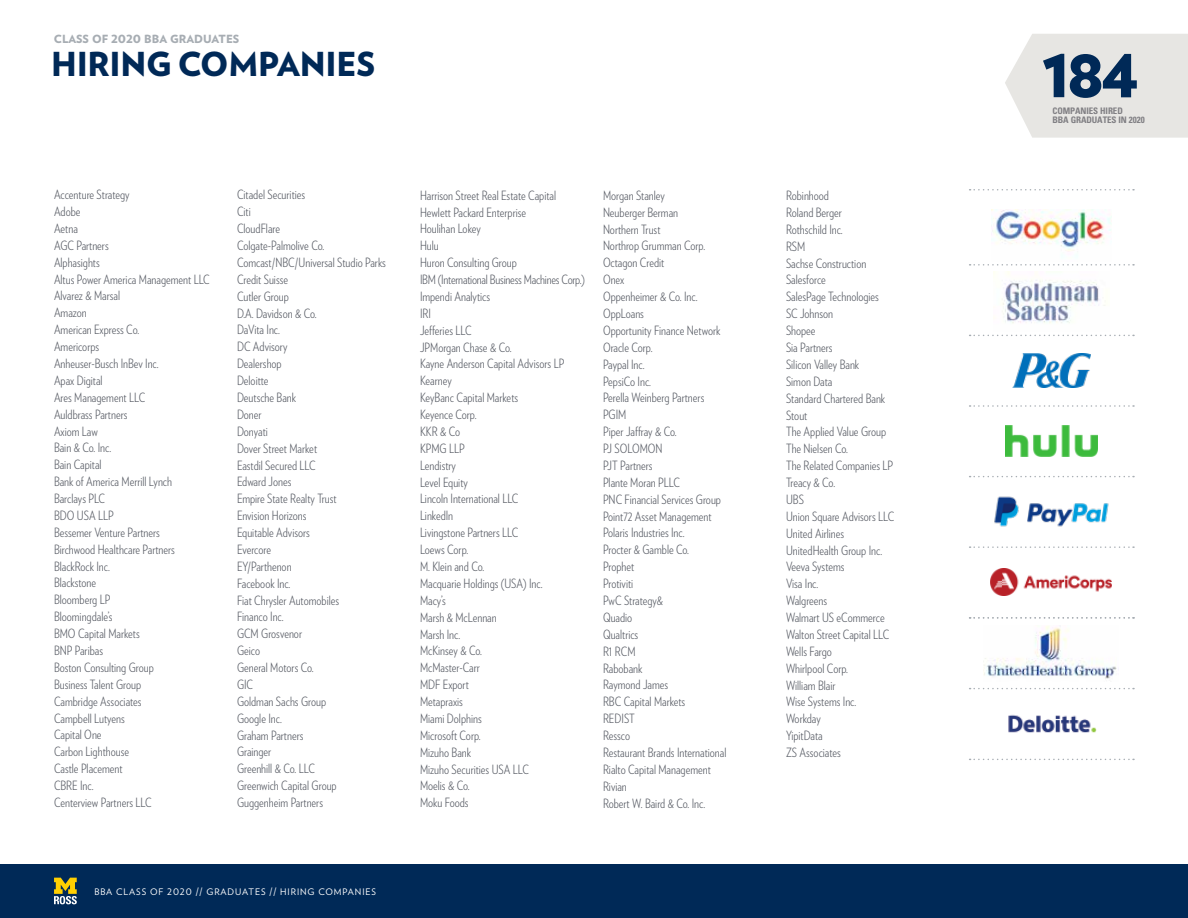
<style>
.page{position:relative;width:1188px;height:918px;background:#fff}
.page>*{position:absolute;margin:0;border:0;box-sizing:border-box;transform-origin:0 0}
.t1{font:900 72px "Verlag";color:#002957}
.t2{font:900 33px "Verlag";letter-spacing:-.01em;color:#002957}
.t3{font:300 12.75px/17px "Verlag Condensed";color:#545861}
.t4{font:900 11.25px "Verlag";color:#a7adb3}
.t5{font:9px "Verlag";letter-spacing:.1em;color:#fff}
.t6{font:700 condensed 9px/9.8px "Univers";letter-spacing:-.01em;color:#807f83}
</style>
<div class="page">
<img style="left:991px;top:568px;width:121px;height:28px">
<img style="left:1008px;top:714px;width:89px;height:19px">
<img style="left:994px;top:496px;width:115px;height:31px">
<img style="left:1013px;top:354px;width:77px;height:33px">
<img style="left:1005px;top:426px;width:92px;height:31px">
<img style="left:984px;top:626px;width:133px;height:53px">
<img style="left:991px;top:210px;width:120px;height:46px">
<img style="left:993px;top:271px;width:113px;height:52px">
<svg style="left:970px;top:264px;width:164px;height:2px"></svg>
<svg style="left:970px;top:189px;width:164px;height:1px"></svg>
<svg style="left:970px;top:335px;width:164px;height:1px"></svg>
<svg style="left:970px;top:405px;width:164px;height:2px"></svg>
<svg style="left:970px;top:476px;width:164px;height:1px"></svg>
<svg style="left:970px;top:546px;width:164px;height:2px"></svg>
<svg style="left:970px;top:617px;width:164px;height:2px"></svg>
<svg style="left:970px;top:688px;width:164px;height:1px"></svg>
<svg style="left:970px;top:759px;width:164px;height:1px"></svg>
<div style="left:0;top:864px;width:1188px;height:54px;background:#002957"></div>
<svg style="left:54px;top:878px;width:23px;height:26px"></svg>
<svg style="left:1005px;top:34px;width:183px;height:104px;background:#e8e7e5"></svg>
<p class="t4" style="left:54px;top:29px;width:187px">CLASS OF 2020 BBA GRADUATES</p>
<h2 class="t2" style="left:51px;top:37px;width:325px">HIRING COMPANIES</h2>
<p class="t3" style="left:54px;top:186px;width:157px">Accenture Strategy<br>Adobe<br>Aetna<br>AGC Partners<br>Alphasights<br>Altus Power America Management LLC<br>Alvarez &amp; Marsal<br>Amazon<br>American Express Co.<br>Americorps<br>Anheuser-Busch InBev Inc.<br>Apax Digital<br>Ares Management LLC<br>Auldbrass Partners<br>Axiom Law<br>Bain &amp; Co. Inc.<br>Bain Capital<br>Bank of America Merrill Lynch<br>Barclays PLC<br>BDO USA LLP<br>Bessemer Venture Partners<br>Birchwood Healthcare Partners<br>BlackRock Inc.<br>Blackstone<br>Bloomberg LP<br>Bloomingdale’s<br>BMO Capital Markets<br>BNP Paribas<br>Boston Consulting Group<br>Business Talent Group<br>Cambridge Associates<br>Campbell Lutyens<br>Capital One<br>Carbon Lighthouse<br>Castle Placement<br>CBRE Inc.<br>Centerview Partners LLC</p>
<p class="t3" style="left:237px;top:186px;width:150px">Citadel Securities<br>Citi<br>CloudFlare<br>Colgate-Palmolive Co.<br>Comcast/NBC/Universal Studio Parks<br>Credit Suisse<br>Cutler Group<br>D.A. Davidson &amp; Co.<br>DaVita Inc.<br>DC Advisory<br>Dealershop<br>Deloitte<br>Deutsche Bank<br>Doner<br>Donyati<br>Dover Street Market<br>Eastdil Secured LLC<br>Edward Jones<br>Empire State Realty Trust<br>Envision Horizons<br>Equitable Advisors<br>Evercore<br>EY/Parthenon<br>Facebook Inc.<br>Fiat Chrysler Automobiles<br>Financo Inc.<br>GCM Grosvenor<br>Geico<br>General Motors Co.<br>GIC<br>Goldman Sachs Group<br>Google Inc.<br>Graham Partners<br>Grainger<br>Greenhill &amp; Co. LLC<br>Greenwich Capital Group<br>Guggenheim Partners</p>
<p class="t3" style="left:420px;top:186px;width:167px">Harrison Street Real Estate Capital<br>Hewlett Packard Enterprise<br>Houlihan Lokey<br>Hulu<br>Huron Consulting Group<br>IBM (International Business Machines Corp.)<br>Impendi Analytics<br>IRI<br>Jefferies LLC<br>JPMorgan Chase &amp; Co.<br>Kayne Anderson Capital Advisors LP<br>Kearney<br>KeyBanc Capital Markets<br>Keyence Corp.<br>KKR &amp; Co<br>KPMG LLP<br>Lendistry<br>Level Equity<br>Lincoln International LLC<br>LinkedIn<br>Livingstone Partners LLC<br>Loews Corp.<br>M. Klein and Co.<br>Macquarie Holdings (USA) Inc.<br>Macy’s<br>Marsh &amp; McLennan<br>Marsh Inc.<br>McKinsey &amp; Co.<br>McMaster-Carr<br>MDF Export<br>Metapraxis<br>Miami Dolphins<br>Microsoft Corp.<br>Mizuho Bank<br>Mizuho Securities USA LLC<br>Moelis &amp; Co.<br>Moku Foods</p>
<p class="t3" style="left:603px;top:186px;width:125px">Morgan Stanley<br>Neuberger Berman<br>Northern Trust<br>Northrop Grumman Corp.<br>Octagon Credit<br>Onex<br>Oppenheimer &amp; Co. Inc.<br>OppLoans<br>Opportunity Finance Network<br>Oracle Corp.<br>Paypal Inc.<br>PepsiCo Inc.<br>Perella Weinberg Partners<br>PGIM<br>Piper Jaffray &amp; Co.<br>PJ SOLOMON<br>PJT Partners<br>Plante Moran PLLC<br>PNC Financial Services Group<br>Point72 Asset Management<br>Polaris Industries Inc.<br>Procter &amp; Gamble Co.<br>Prophet<br>Protiviti<br>PwC Strategy&amp;<br>Quadio<br>Qualtrics<br>R1 RCM<br>Rabobank<br>Raymond James<br>RBC Capital Markets<br>REDIST<br>Ressco<br>Restaurant Brands International<br>Rialto Capital Management<br>Rivian<br>Robert W. Baird &amp; Co. Inc.</p>
<p class="t3" style="left:786px;top:186px;width:110px">Robinhood<br>Roland Berger<br>Rothschild Inc.<br>RSM<br>Sachse Construction<br>Salesforce<br>SalesPage Technologies<br>SC Johnson<br>Shopee<br>Sia Partners<br>Silicon Valley Bank<br>Simon Data<br>Standard Chartered Bank<br>Stout<br>The Applied Value Group<br>The Nielsen Co.<br>The Related Companies LP<br>Treacy &amp; Co.<br>UBS<br>Union Square Advisors LLC<br>United Airlines<br>UnitedHealth Group Inc.<br>Veeva Systems<br>Visa Inc.<br>Walgreens<br>Walmart US eCommerce<br>Walton Street Capital LLC<br>Wells Fargo<br>Whirlpool Corp.<br>William Blair<br>Wise Systems Inc.<br>Workday<br>YipitData<br>ZS Associates</p>
<p class="t5" style="left:94px;top:885px;width:283px">BBA CLASS OF 2020 // GRADUATES // HIRING COMPANIES</p>
<h1 class="t1" style="left:1042px;top:12px;width:98px">184</h1>
<p class="t6" style="left:1052px;top:106px;width:94px">COMPANIES HIRED<br>BBA GRADUATES IN 2020</p>
</div>
